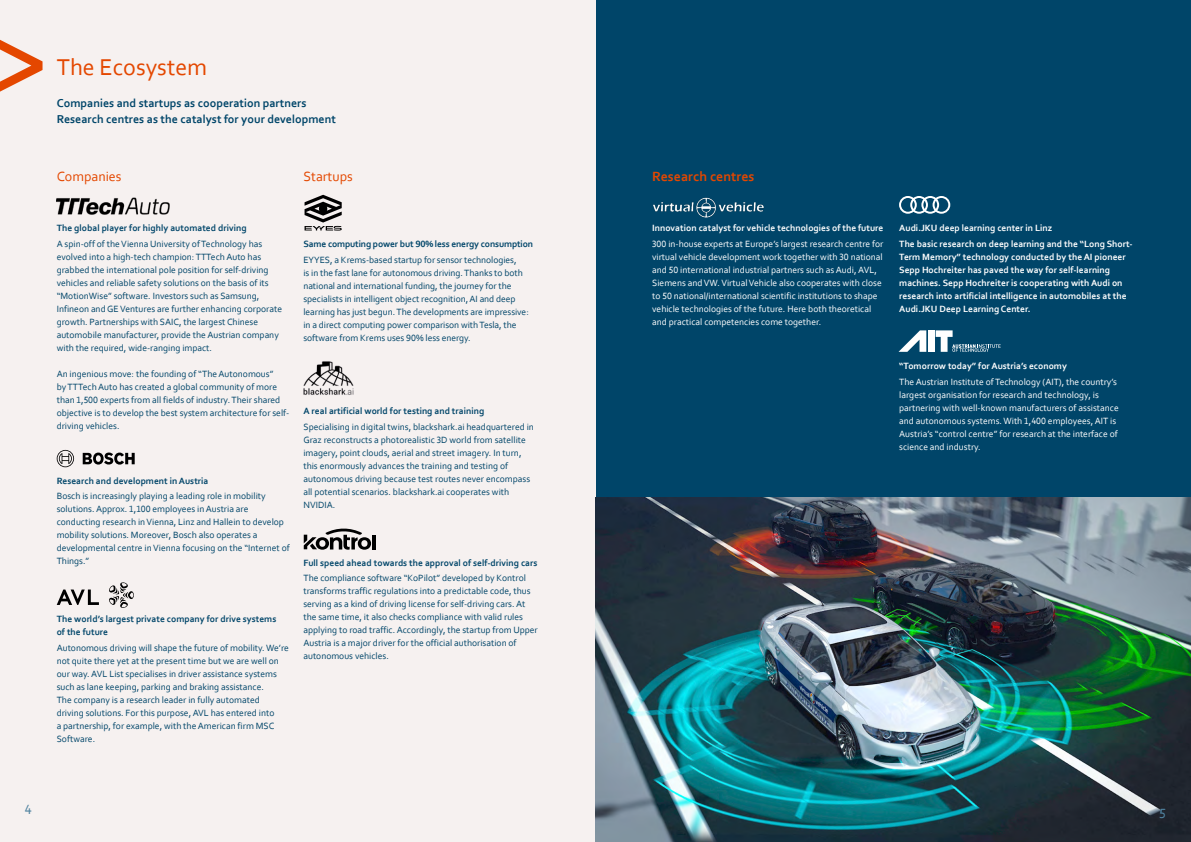
<style>
.page{position:relative;width:1191px;height:842px;background:#fff}
.page>*{position:absolute;margin:0;border:0;box-sizing:border-box;transform-origin:0 0}
.t1{font:24px "Corbel";color:#e44700}
.t2{font:14px "Corbel";color:#e44700}
.t3{font:700 14px "Corbel";color:#e44700}
.t4{font:14px "Corbel";color:#5083a0}
.t5{font:700 12px/16px "Corbel";color:#004569}
.t6{font:9.5px/13px "Corbel";color:#004569}
.t7{font:9.5px/13px "Corbel";color:#fff}
.t8{font:700 9.5px/13px "Corbel";color:#fff}
.t9{font:700 9.5px/13px "Corbel";color:#004569}
</style>
<div class="page">
<div style="left:595px;top:0;width:596px;height:842px;background:#004569"></div>
<div style="left:0;top:0;width:595px;height:842px;background:#f6f1f0"></div>
<img style="left:596px;top:497px;width:595px;height:345px">
<img style="left:303px;top:361px;width:51px;height:34px">
<img style="left:653px;top:197px;width:111px;height:21px">
<svg style="left:0;top:40px;width:43px;height:52px"></svg>
<svg style="left:83px;top:452px;width:52px;height:13px"></svg>
<svg style="left:57px;top:450px;width:17px;height:17px"></svg>
<svg style="left:109px;top:582px;width:25px;height:26px"></svg>
<svg style="left:57px;top:589px;width:42px;height:16px"></svg>
<svg style="left:304px;top:195px;width:38px;height:36px"></svg>
<hr style="left:372px;top:535px;width:3px;height:14px;background:#000">
<svg style="left:304px;top:528px;width:67px;height:22px"></svg>
<svg style="left:899px;top:196px;width:51px;height:18px"></svg>
<svg style="left:935px;top:330px;width:65px;height:22px"></svg>
<div style="left:927px;top:330px;width:7px;height:22px;background:#fff"></div>
<svg style="left:898px;top:330px;width:28px;height:22px"></svg>
<img style="left:57px;top:197px;width:113px;height:18px">
<h2 class="t4" style="left:25px;top:801px;width:9px">4</h2>
<h1 class="t1" style="left:57px;top:52px;width:152px">The Ecosystem</h1>
<p class="t5" style="left:57px;top:94px;width:281px">Companies and startups as cooperation partners<br>Research centres as the catalyst for your development</p>
<h2 class="t2" style="left:57px;top:167px;width:66px">Companies</h2>
<h2 class="t2" style="left:303px;top:167px;width:51px">Startups</h2>
<p class="t9" style="left:57px;top:221px;width:191px">The global player for highly automated driving</p>
<p class="t6" style="left:57px;top:237px;width:227px">A spin-off of the Vienna University of Technology has evolved into a high-tech champion: TTTech Auto has grabbed the international pole position for self-driving vehicles and reliable safety solutions on the basis of its “MotionWise” software. Investors such as Samsung, Infineon and GE Ventures are further enhancing corporate growth. Partnerships with SAIC, the largest Chinese automobile manufacturer, provide the Austrian company with the required, wide-ranging impact.</p>
<p class="t6" style="left:57px;top:367px;width:234px">An ingenious move: the founding of “The Autonomous”<br>by TTTech Auto has created a global community of more than 1,500 experts from all fields of industry. Their shared objective is to develop the best system architecture for self&shy;driving vehicles.</p>
<p class="t9" style="left:57px;top:474px;width:153px">Research and development in Austria</p>
<p class="t6" style="left:57px;top:489px;width:235px">Bosch is increasingly playing a leading role in mobility solutions. Approx. 1,100 employees in Austria are conducting research in Vienna, Linz and Hallein to develop mobility solutions. Moreover, Bosch also operates a developmental centre in Vienna focusing on the “Internet of Things.”</p>
<p class="t9" style="left:57px;top:612px;width:221px">The world’s largest private company for drive systems of the future</p>
<p class="t6" style="left:57px;top:641px;width:234px">Autonomous driving will shape the future of mobility. We’re not quite there yet at the present time but we are well on our way. AVL List specialises in driver assistance systems such as lane keeping, parking and braking assistance.<br>The company is a research leader in fully automated driving solutions. For this purpose, AVL has entered into<br>a partnership, for example, with the American firm MSC Software.</p>
<p class="t9" style="left:303px;top:237px;width:231px">Same computing power but 90% less energy consumption</p>
<p class="t6" style="left:303px;top:253px;width:227px">EYYES, a Krems-based startup for sensor technologies,<br>is in the fast lane for autonomous driving. Thanks to both national and international funding, the journey for the specialists in intelligent object recognition, AI and deep learning has just begun. The developments are impressive: in a direct computing power comparison with Tesla, the software from Krems uses 90% less energy.</p>
<p class="t9" style="left:303px;top:404px;width:182px">A real artificial world for testing and training</p>
<p class="t6" style="left:303px;top:420px;width:232px">Specialising in digital twins, blackshark.ai headquartered in Graz reconstructs a photorealistic 3D world from satellite imagery, point clouds, aerial and street imagery. In turn, this enormously advances the training and testing of autonomous driving because test routes never encompass all potential scenarios. blackshark.ai cooperates with NVIDIA.</p>
<p class="t9" style="left:303px;top:556px;width:236px">Full speed ahead towards the approval of self-driving cars</p>
<p class="t6" style="left:303px;top:571px;width:236px">The compliance software “KoPilot” developed by Kontrol transforms traffic regulations into a predictable code, thus serving as a kind of driving license for self-driving cars. At the same time, it also checks compliance with valid rules applying to road traffic. Accordingly, the startup from Upper Austria is a major driver for the official authorisation of autonomous vehicles.</p>
<h2 class="t3" style="left:652px;top:167px;width:104px">Research centres</h2>
<p class="t8" style="left:652px;top:221px;width:233px">Innovation catalyst for vehicle technologies of the future</p>
<p class="t7" style="left:652px;top:237px;width:233px">300 in-house experts at Europe’s largest research centre for virtual vehicle development work together with 30 national and 50 international industrial partners such as Audi, AVL, Siemens and VW. Virtual Vehicle also cooperates with close to 50 national/international scientific institutions to shape vehicle technologies of the future. Here both theoretical and practical competencies come together.</p>
<p class="t8" style="left:899px;top:220px;width:235px;line-height:15.8px">Audi.JKU deep learning center in Linz<br>The basic research on deep learning and the “Long Short-</p>
<p class="t8" style="left:899px;top:250px;width:229px">Term Memory” technology conducted by the AI pioneer Sepp Hochreiter has paved the way for self-learning machines. Sepp Hochreiter is cooperating with Audi on research into artificial intelligence in automobiles at the Audi.JKU Deep Learning Center.</p>
<p class="t8" style="left:899px;top:359px;width:169px">“Tomorrow today” for Austria’s economy</p>
<p class="t7" style="left:899px;top:375px;width:221px">The Austrian Institute of Technology (AIT), the country’s largest organisation for research and technology, is partnering with well-known manufacturers of assistance and autonomous systems. With 1,400 employees, AIT is Austria’s “control centre” for research at the interface of science and industry.</p>
<h2 class="t4" style="left:1159px;top:805px;width:8px">5</h2>
</div>
